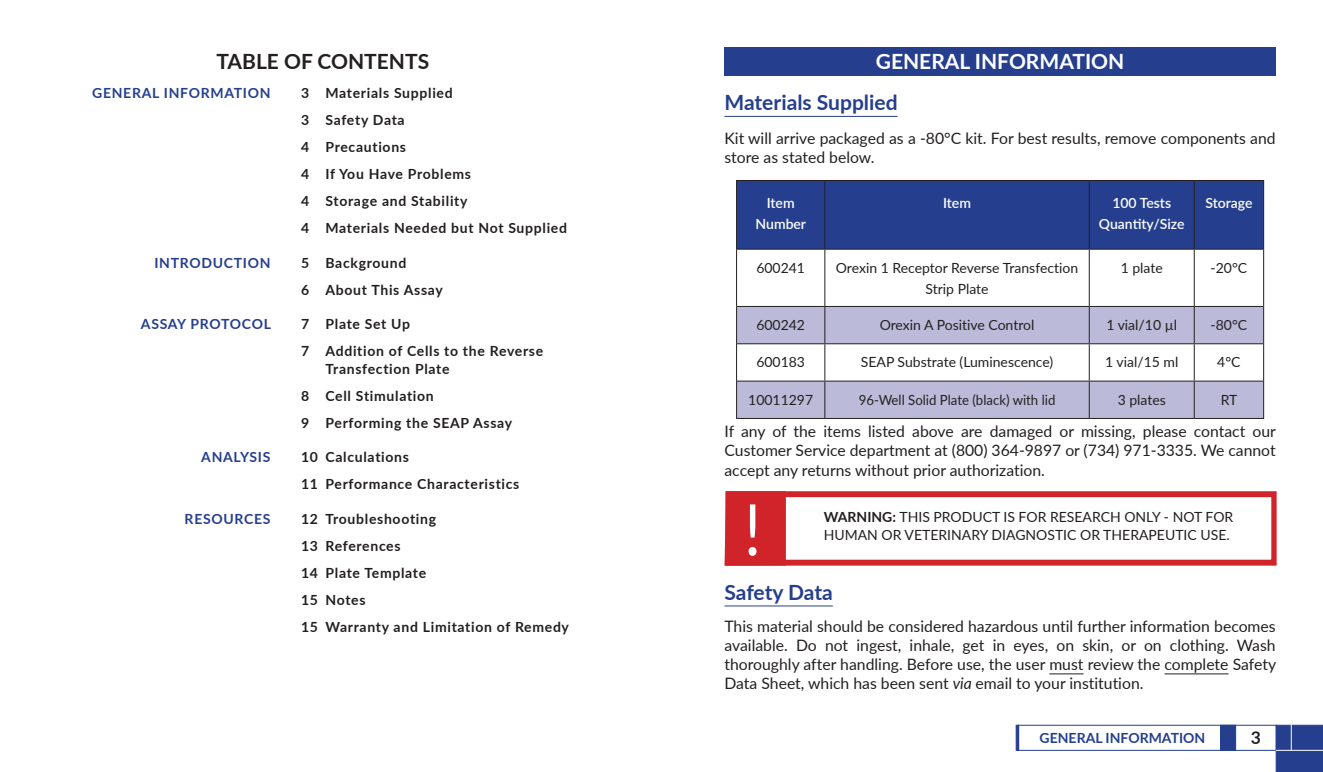
<style>
.page{position:relative;width:1323px;height:772px;background:#fff}
.page>*{position:absolute;margin:0;border:0;box-sizing:border-box;transform-origin:0 0}
.t1{font:71.05px "Lato";color:#fff;scale:.9 1}
.Heading_-_General_In{font:700 21px "Lato";color:#253f8e}
.Section_Heading_-_Wh{font:700 21px "Lato";color:#fff}
.Section_Heading_-_Bl{font:700 21px "Lato";color:#231f20}
.t2{font:700 17.5px "Lato";color:#231f20}
.Body_Text{font:15.75px/19.2px "Lato";color:#231f20;text-align:justify}
.Table_of_Contents{font:700 14px/17.5px "Lato";letter-spacing:.05em;color:#231f20}
.Table_Body_Text{font:14px/21px "Lato";color:#231f20;text-align:center}
.Boxed_Warning{font:14px "Lato";color:#231f20}
.Table_of_Contents-2{font:700 14px "Lato";letter-spacing:.05em;color:#253f8e}
.Table_Heading{font:600 14px/21px "Lato";color:#fff;text-align:center}
.Table_Body_Text-2{font:14px "Lato";color:#231f20;scale:.94 1}
.Table_of_Contents-3{font:700 14px "Lato";color:#253f8e}
.s1{font-weight:700}
.s2{font-style:italic}
</style>
<div class="page">
<div style="left:1018px;top:725px;width:259px;height:26px;border:1px solid #253f8e"></div>
<div style="left:1220px;top:725px;width:16px;height:26px;background:#253f8e"></div>
<div style="left:1016px;top:725px;width:3px;height:26px;background:#253f8e;border:1px solid #253f8e"></div>
<svg style="left:1276px;top:724px;width:47px;height:48px;background:#2c4591"></svg>
<hr style="left:1276px;top:750px;width:47px;height:1px;background:#fff">
<hr style="left:724px;top:116px;width:174px;height:1px;background:#253f8e">
<hr style="left:724px;top:605px;width:109px;height:1px;background:#253f8e">
<hr style="left:1049px;top:673px;width:35px;height:1px;background:#231f20">
<hr style="left:1165px;top:673px;width:64px;height:1px;background:#231f20">
<div style="left:724px;top:47px;width:552px;height:28px;background:#253f8e"></div>
<div style="left:737px;top:181px;width:526px;height:68px;background:#253f8e"></div>
<svg style="left:737px;top:250px;width:526px;height:56px"></svg>
<svg style="left:737px;top:307px;width:526px;height:111px;fill:#bbbbd9"></svg>
<hr style="left:736px;top:180px;width:89px;height:1px;background:#231f20">
<hr style="left:736px;top:181px;width:1px;height:68px;background:#231f20">
<hr style="left:736px;top:249px;width:1px;height:57px;background:#231f20">
<hr style="left:736px;top:306px;width:1px;height:38px;background:#231f20">
<hr style="left:736px;top:344px;width:1px;height:37px;background:#231f20">
<hr style="left:736px;top:381px;width:1px;height:37px;background:#231f20">
<hr style="left:736px;top:418px;width:89px;height:1px;background:#231f20">
<hr style="left:737px;top:249px;width:88px;height:1px;background:#231f20">
<hr style="left:737px;top:306px;width:88px;height:1px;background:#231f20">
<hr style="left:737px;top:343px;width:88px;height:1px;background:#231f20">
<hr style="left:737px;top:381px;width:88px;height:1px;background:#231f20">
<hr style="left:825px;top:180px;width:264px;height:1px;background:#231f20">
<hr style="left:825px;top:418px;width:264px;height:1px;background:#231f20">
<hr style="left:824px;top:181px;width:1px;height:68px;background:#231f20">
<hr style="left:825px;top:249px;width:264px;height:1px;background:#231f20">
<hr style="left:824px;top:250px;width:1px;height:56px;background:#231f20">
<hr style="left:825px;top:306px;width:264px;height:1px;background:#231f20">
<hr style="left:824px;top:307px;width:1px;height:36px;background:#231f20">
<hr style="left:825px;top:343px;width:264px;height:1px;background:#231f20">
<hr style="left:824px;top:344px;width:1px;height:37px;background:#231f20">
<hr style="left:825px;top:381px;width:264px;height:1px;background:#231f20">
<hr style="left:824px;top:381px;width:1px;height:37px;background:#231f20">
<hr style="left:1194px;top:180px;width:70px;height:1px;background:#231f20">
<hr style="left:1194px;top:418px;width:70px;height:1px;background:#231f20">
<hr style="left:1194px;top:181px;width:1px;height:68px;background:#231f20">
<hr style="left:1194px;top:249px;width:69px;height:1px;background:#231f20">
<hr style="left:1194px;top:250px;width:1px;height:56px;background:#231f20">
<hr style="left:1194px;top:306px;width:69px;height:1px;background:#231f20">
<hr style="left:1194px;top:307px;width:1px;height:36px;background:#231f20">
<hr style="left:1194px;top:343px;width:69px;height:1px;background:#231f20">
<hr style="left:1194px;top:344px;width:1px;height:37px;background:#231f20">
<hr style="left:1194px;top:381px;width:69px;height:1px;background:#231f20">
<hr style="left:1194px;top:381px;width:1px;height:37px;background:#231f20">
<hr style="left:1089px;top:180px;width:105px;height:1px;background:#231f20">
<hr style="left:1263px;top:181px;width:1px;height:68px;background:#231f20">
<hr style="left:1263px;top:249px;width:1px;height:57px;background:#231f20">
<hr style="left:1263px;top:306px;width:1px;height:38px;background:#231f20">
<hr style="left:1263px;top:344px;width:1px;height:37px;background:#231f20">
<hr style="left:1263px;top:381px;width:1px;height:37px;background:#231f20">
<hr style="left:1089px;top:418px;width:105px;height:1px;background:#231f20">
<hr style="left:1089px;top:181px;width:1px;height:68px;background:#231f20">
<hr style="left:1089px;top:249px;width:105px;height:1px;background:#231f20">
<hr style="left:1089px;top:250px;width:1px;height:56px;background:#231f20">
<hr style="left:1089px;top:306px;width:105px;height:1px;background:#231f20">
<hr style="left:1089px;top:307px;width:1px;height:36px;background:#231f20">
<hr style="left:1089px;top:343px;width:105px;height:1px;background:#231f20">
<hr style="left:1089px;top:344px;width:1px;height:37px;background:#231f20">
<hr style="left:1089px;top:381px;width:105px;height:1px;background:#231f20">
<hr style="left:1089px;top:381px;width:1px;height:37px;background:#231f20">
<div style="left:725px;top:491px;width:552px;height:74px;border:6px solid #d1232a"></div>
<svg style="left:724px;top:491px;width:63px;height:75px;background:#d22a31"></svg>
<p class="Section_Heading_-_Bl" style="left:217px;top:46px;width:214px">TABLE OF CONTENTS</p>
<p class="Table_of_Contents-2" style="left:92px;top:83px;width:180px">GENERAL INFORMATION</p>
<p class="Table_of_Contents" style="left:301px;top:84px;width:153px">3 Materials Supplied</p>
<p class="Table_of_Contents" style="left:301px;top:111px;width:105px">3 Safety Data</p>
<p class="Table_of_Contents" style="left:301px;top:138px;width:107px">4 Precautions</p>
<p class="Table_of_Contents" style="left:301px;top:165px;width:172px">4 If You Have Problems</p>
<p class="Table_of_Contents" style="left:301px;top:192px;width:168px">4 Storage and Stability</p>
<p class="Table_of_Contents" style="left:301px;top:218px;width:268px">4 Materials Needed but Not Supplied</p>
<p class="Table_of_Contents-2" style="left:154px;top:252px;width:118px">INTRODUCTION</p>
<p class="Table_of_Contents" style="left:301px;top:253px;width:107px">5 Background</p>
<p class="Table_of_Contents" style="left:301px;top:280px;width:143px">6 About This Assay</p>
<p class="Table_of_Contents-2" style="left:141px;top:314px;width:132px">ASSAY PROTOCOL</p>
<p class="Table_of_Contents" style="left:301px;top:315px;width:111px">7 Plate Set Up</p>
<p class="Table_of_Contents" style="left:326px;top:342px;width:219px;text-indent:-24px">7 Addition of Cells to the Reverse<br>Transfection Plate</p>
<p class="Table_of_Contents" style="left:301px;top:386px;width:134px">8 Cell Stimulation</p>
<p class="Table_of_Contents" style="left:301px;top:413px;width:213px">9 Performing the SEAP Assay</p>
<p class="Table_of_Contents-2" style="left:201px;top:447px;width:71px">ANALYSIS</p>
<p class="Table_of_Contents" style="left:301px;top:448px;width:109px">10 Calculations</p>
<p class="Table_of_Contents" style="left:301px;top:475px;width:220px">11 Performance Characteristics</p>
<p class="Table_of_Contents-2" style="left:185px;top:508px;width:87px">RESOURCES</p>
<p class="Table_of_Contents" style="left:301px;top:509px;width:137px">12 Troubleshooting</p>
<p class="Table_of_Contents" style="left:301px;top:536px;width:101px">13 References</p>
<p class="Table_of_Contents" style="left:301px;top:563px;width:127px">14 Plate Template</p>
<p class="Table_of_Contents" style="left:301px;top:590px;width:66px">15 Notes</p>
<p class="Table_of_Contents" style="left:301px;top:617px;width:270px">15 Warranty and Limitation of Remedy</p>
<p class="Section_Heading_-_Wh" style="left:876px;top:46px;width:250px">GENERAL INFORMATION</p>
<p class="Heading_-_General_In" style="left:724px;top:87px;width:175px">Materials Supplied</p>
<p class="Body_Text" style="left:724px;top:128px;width:553px">Kit will arrive packaged as a -80°C kit. For best results, remove components and store as stated below.</p>
<p class="Table_Heading" style="left:756px;top:192px;width:52px">Item<br>Number</p>
<p class="Table_Heading" style="left:943px;top:192px;width:29px">Item</p>
<p class="Table_Heading" style="left:1099px;top:192px;width:87px">100 Tests<br>Quantity/Size</p>
<p class="Table_Heading" style="left:1205px;top:192px;width:49px">Storage</p>
<p class="Boxed_Warning" style="left:756px;top:258px;width:50px">600241</p>
<p class="Table_Body_Text" style="left:836px;top:257px;width:244px">Orexin 1 Receptor Reverse Transfection<br>Strip Plate</p>
<p class="Table_Body_Text" style="left:1121px;top:257px;width:44px">1 plate</p>
<p class="Table_Body_Text" style="left:1211px;top:257px;width:38px">-20°C</p>
<p class="Boxed_Warning" style="left:756px;top:315px;width:50px">600242</p>
<p class="Table_Body_Text" style="left:880px;top:314px;width:156px">Orexin A Positive Control</p>
<p class="Table_Body_Text" style="left:1106px;top:314px;width:72px">1 vial/10 µl</p>
<p class="Table_Body_Text" style="left:1211px;top:314px;width:38px">-80°C</p>
<p class="Boxed_Warning" style="left:756px;top:352px;width:50px">600183</p>
<p class="Table_Body_Text" style="left:861px;top:351px;width:194px">SEAP Substrate (Luminescence)</p>
<p class="Table_Body_Text" style="left:1105px;top:351px;width:75px">1 vial/15 ml</p>
<p class="Table_Body_Text" style="left:1217px;top:351px;width:25px">4°C</p>
<p class="Boxed_Warning" style="left:748px;top:390px;width:66px">10011297</p>
<p class="Table_Body_Text-2" style="left:859px;top:390px;width:211px">96-Well Solid Plate (black) with lid</p>
<p class="Table_Body_Text" style="left:1118px;top:388px;width:50px">3 plates</p>
<p class="Table_Body_Text" style="left:1221px;top:388px;width:18px">RT</p>
<p class="Body_Text" style="left:725px;top:421px;width:553px">If any of the items listed above are damaged or missing, please contact our Customer Service department at (800) 364-9897 or (734) 971-3335. We cannot accept any returns without prior authorization.</p>
<p class="t1" style="left:744px;top:478px;width:21px">!</p>
<p class="Boxed_Warning" style="left:824px;top:507px;width:411px"><span class="s1">WARNING:</span> THIS PRODUCT IS FOR RESEARCH ONLY - NOT FOR</p>
<p class="Boxed_Warning" style="left:824px;top:524px;width:407px">HUMAN OR VETERINARY DIAGNOSTIC OR THERAPEUTIC USE.</p>
<p class="Heading_-_General_In" style="left:724px;top:577px;width:110px">Safety Data</p>
<p class="Body_Text" style="left:724px;top:615px;width:553px">This material should be considered hazardous until further information becomes available. Do not ingest, inhale, get in eyes, on skin, or on clothing. Wash thoroughly after handling. Before use, the user must review the complete Safety Data Sheet, which has been sent <span class="s2">via</span> email to your institution.</p>
<p class="Table_of_Contents-3" style="left:1040px;top:727px;width:167px">GENERAL INFORMATION</p>
<p class="t2" style="left:1251px;top:725px;width:12px">3</p>
</div>
